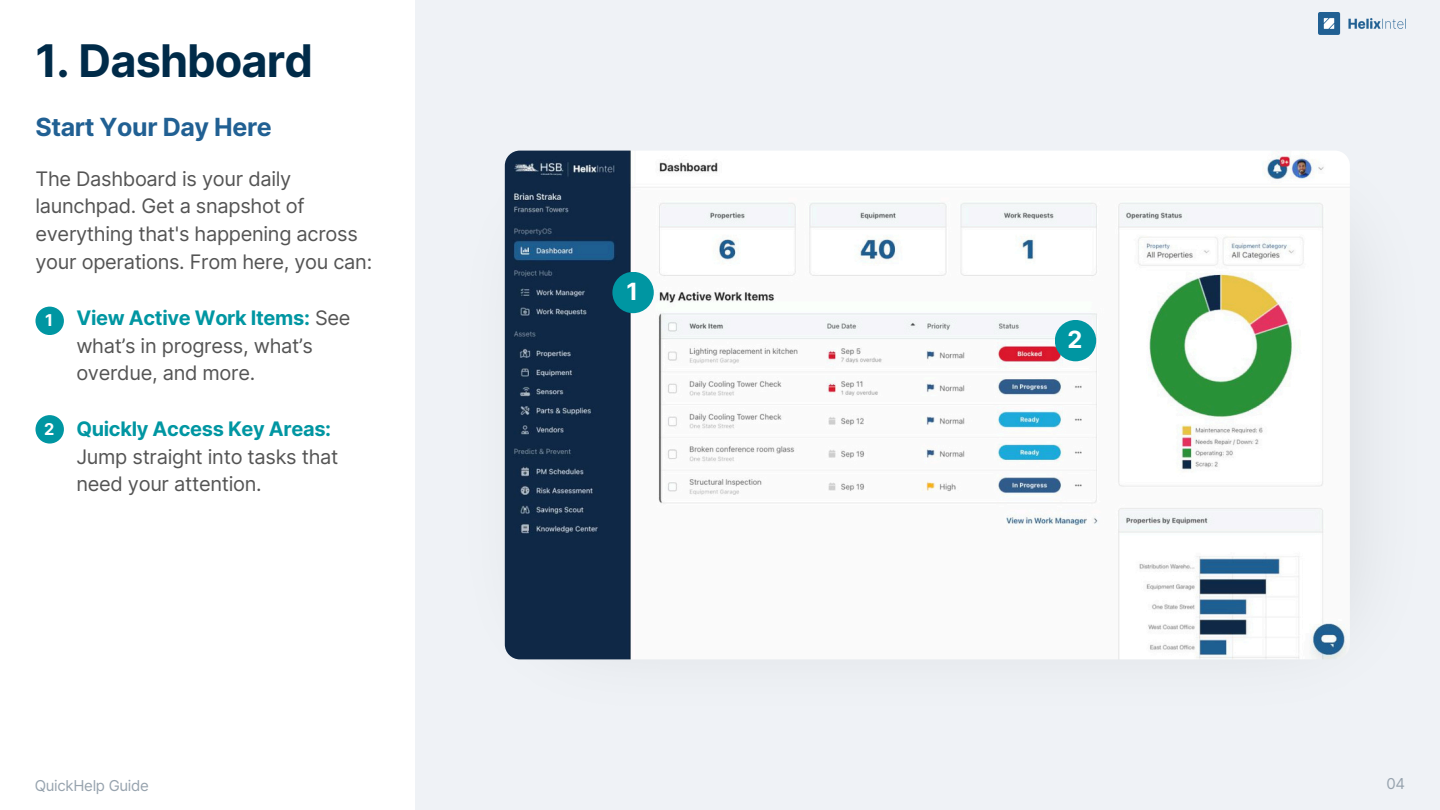
<style>
.page{position:relative;width:1440px;height:810px;background:#fff}
.page>*{position:absolute;margin:0;border:0;box-sizing:border-box;transform-origin:0 0}
.t1{font:700 45px "Inter";letter-spacing:-.02em;color:#002b49}
.t2{font:700 25px "Inter";letter-spacing:-.015em;color:#216093}
.t3{font:700 23.7px "Inter";color:#fff}
.t4{font:20px/27.8px "Inter";letter-spacing:-.015em;color:#545454}
.t5{font:700 16.3px "Inter";color:#fff}
.t6{font:15px "Inter";letter-spacing:-.02em;color:#97a3ae}
.s1{font-weight:700;color:#0096a2}
</style>
<div class="page">
<div style="left:415px;top:0;width:1025px;height:810px;background:#eff2f6"></div>
<img style="left:1318px;top:13px;width:86px;height:21px">
<img style="left:505px;top:151px;width:845px;height:508px;border-radius:15px">
<div style="left:35px;top:307px;width:29px;height:28px;background:#0096a2;border-radius:50%"></div>
<div style="left:612px;top:272px;width:42px;height:41px;background:#0096a2;border-radius:50%"></div>
<div style="left:1055px;top:320px;width:41px;height:41px;background:#0096a2;border-radius:50%"></div>
<div style="left:35px;top:415px;width:29px;height:29px;background:#0096a2;border-radius:50%"></div>
<h1 class="t1" style="left:35px;top:34px;width:279px">1. Dashboard</h1>
<p class="t2" style="left:35px;top:112px;width:238px">Start Your Day Here</p>
<p class="t4" style="left:35px;top:164px;width:338px">The Dashboard is your daily launchpad. Get a snapshot of everything that's happening across your operations. From here, you can:</p>
<h3 class="t4" style="left:76px;top:304px;width:276px"><span class="s1">View Active Work Items:</span> See what’s in progress, what’s overdue, and more.</h3>
<p class="t4" style="left:76px;top:415px;width:264px"><span class="s1">Quickly Access Key Areas:<br></span>Jump straight into tasks that need your attention.</p>
<p class="t5" style="left:45px;top:310px;width:9px">1</p>
<p class="t5" style="left:44px;top:419px;width:12px">2</p>
<p class="t3" style="left:627px;top:277px;width:13px">1</p>
<p class="t3" style="left:1067px;top:325px;width:16px">2</p>
<h2 class="t6" style="left:35px;top:776px;width:116px">QuickHelp Guide</h2>
<h3 class="t6" style="left:1387px;top:775px;width:20px">04</h3>
</div>
